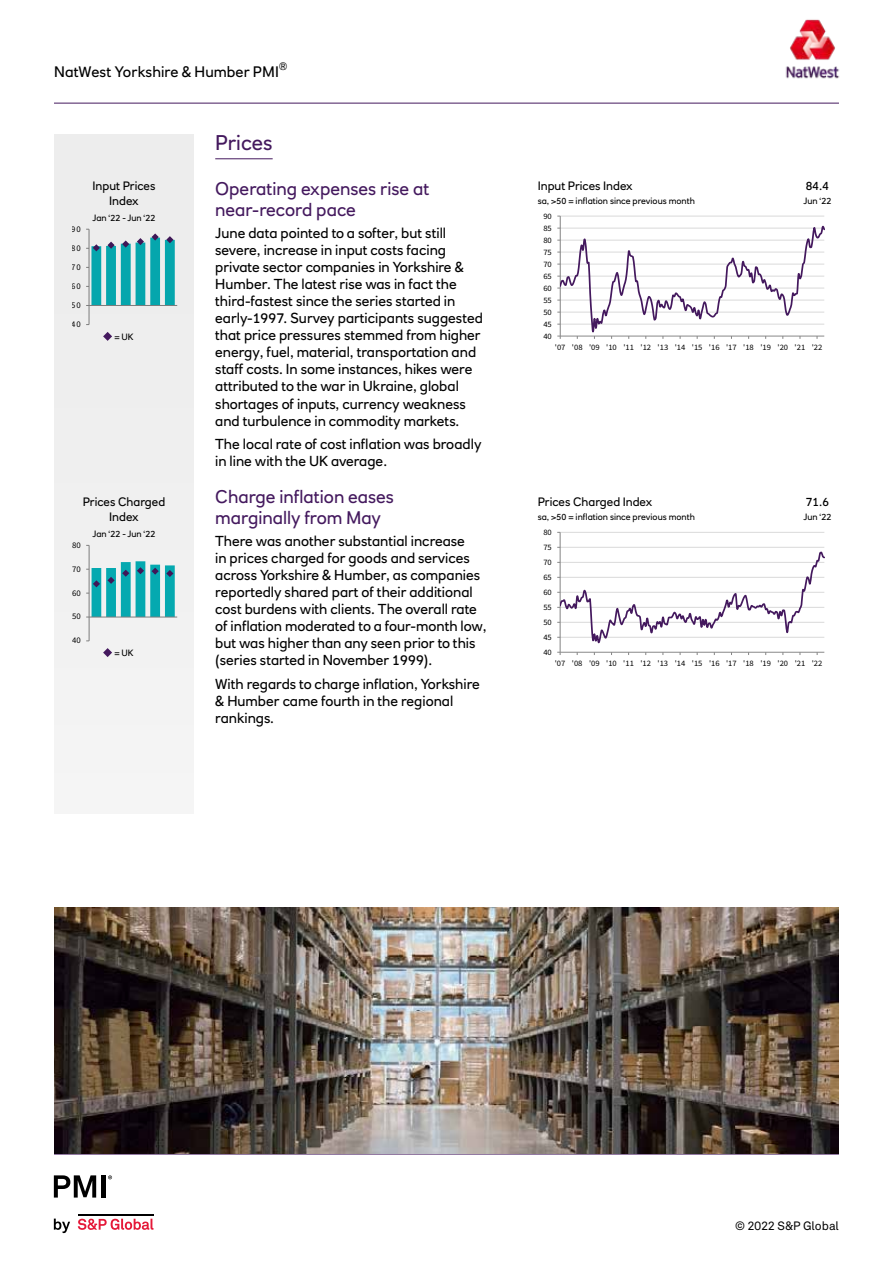
<style>
.page{position:relative;width:893px;height:1263px;background:#fff}
.page>*{position:absolute;margin:0;border:0;box-sizing:border-box;transform-origin:0 0}
.t1{font:21px "RN House Sans";color:#44195e}
.t2{font:18px/21.6px "RN House Sans";color:#44195e}
.t3{font:15px "RN House Sans";letter-spacing:.005em;color:#000}
.t4{font:14.25px/17.1px "RN House Sans";color:#000}
.t5{font:12px/14.4px "RN House Sans";color:#000;text-align:center}
.t6{font:12px "Akkurat LL";color:#000}
.t7{font:10.5px "RN House Sans";color:#000}
.t8{font:9px "RN House Sans";color:#000}
.t9{font:8.7px "Source Sans Pro";letter-spacing:.005em;color:#000}
.t10{font:8.55px "Source Sans Pro";letter-spacing:.005em;color:#000}
.t11{font:8.25px "Source Sans Pro";letter-spacing:-.005em;color:#000;scale:1.04 1}
.t12{font:8.25px "Source Sans Pro";letter-spacing:-.005em;color:#000}
</style>
<div class="page">
<hr style="left:54px;top:103px;width:785px;height:1px;background:#44195e">
<hr style="left:54px;top:1154px;width:785px;height:1px;background:#44195e">
<img style="left:785px;top:19px;width:55px;height:60px">
<svg style="left:54px;top:1218px;width:16px;height:15px"></svg>
<svg style="left:78px;top:1218px;width:75px;height:12px"></svg>
<hr style="left:78px;top:1213px;width:75px;height:2px;background:#000">
<svg style="left:54px;top:1175px;width:42px;height:22px"></svg>
<div style="left:101px;top:1175px;width:5px;height:22px;background:#000"></div>
<svg style="left:108px;top:1175px;width:4px;height:4px"></svg>
<div style="left:54px;top:134px;width:140px;height:680px;background:#ededed"></div>
<hr style="left:215px;top:159px;width:58px;height:1px;background:#44195e">
<hr style="left:560px;top:216px;width:264px;height:1px;background:#d9d9d9">
<hr style="left:560px;top:216px;width:1px;height:120px;background:#868686">
<svg style="left:557px;top:224px;width:268px;height:115px"></svg>
<hr style="left:89px;top:229px;width:1px;height:96px;background:#868686">
<hr style="left:89px;top:305px;width:88px;height:1px;background:#868686">
<svg style="left:86px;top:229px;width:89px;height:77px"></svg>
<hr style="left:560px;top:532px;width:264px;height:1px;background:#d9d9d9">
<hr style="left:560px;top:532px;width:1px;height:120px;background:#868686">
<hr style="left:560px;top:652px;width:264px;height:1px;background:#868686">
<svg style="left:557px;top:547px;width:268px;height:98px"></svg>
<hr style="left:89px;top:545px;width:1px;height:96px;background:#868686">
<hr style="left:89px;top:617px;width:88px;height:1px;background:#868686">
<svg style="left:86px;top:561px;width:89px;height:57px"></svg>
<img style="left:54px;top:907px;width:785px;height:247px">
<svg style="left:103px;top:332px;width:9px;height:9px"></svg>
<svg style="left:103px;top:648px;width:9px;height:9px"></svg>
<p class="t7" style="left:279px;top:59px;width:10px">®</p>
<p class="t3" style="left:54px;top:63px;width:226px">NatWest Yorkshire &amp; Humber PMI</p>
<h1 class="t1" style="left:215px;top:130px;width:59px">Prices</h1>
<p class="t5" style="left:93px;top:179px;width:64px">Input Prices<br>Index</p>
<p class="t9" style="left:72px;top:223px;width:10px">90</p>
<p class="t9" style="left:72px;top:242px;width:10px">80</p>
<p class="t9" style="left:72px;top:262px;width:10px">70</p>
<p class="t9" style="left:72px;top:281px;width:10px">60</p>
<p class="t9" style="left:72px;top:300px;width:10px">50</p>
<p class="t9" style="left:72px;top:319px;width:10px">40</p>
<p class="t8" style="left:92px;top:212px;width:65px">Jan ‘22 - Jun ‘22</p>
<p class="t8" style="left:114px;top:331px;width:21px">= UK</p>
<p class="t5" style="left:83px;top:495px;width:84px">Prices Charged<br>Index</p>
<p class="t10" style="left:72px;top:540px;width:10px">80</p>
<p class="t10" style="left:72px;top:563px;width:10px">70</p>
<p class="t10" style="left:72px;top:587px;width:10px">60</p>
<p class="t10" style="left:72px;top:611px;width:10px">50</p>
<p class="t10" style="left:72px;top:635px;width:10px">40</p>
<p class="t8" style="left:92px;top:528px;width:65px">Jan ‘22 - Jun ‘22</p>
<p class="t8" style="left:114px;top:647px;width:21px">= UK</p>
<p class="t2" style="left:215px;top:177px;width:216px">Operating expenses rise at near-record pace</p>
<p class="t4" style="left:215px;top:224px;width:269px">June data pointed to a softer, but still severe, increase in input costs facing private sector companies in Yorkshire &amp; Humber. The latest rise was in fact the third-fastest since the series started in early-1997. Survey participants suggested that price pressures stemmed from higher energy, fuel, material, transportation and staff costs. In some instances, hikes were attributed to the war in Ukraine, global shortages of inputs, currency weakness and turbulence in commodity markets.</p>
<p class="t4" style="left:215px;top:435px;width:268px">The local rate of cost inflation was broadly in line with the UK average.</p>
<p class="t2" style="left:215px;top:485px;width:180px">Charge inflation eases marginally from May</p>
<p class="t4" style="left:215px;top:532px;width:273px">There was another substantial increase<br>in prices charged for goods and services across Yorkshire &amp; Humber, as companies reportedly shared part of their additional cost burdens with clients. The overall rate of inflation moderated to a four-month low, but was higher than any seen prior to this (series started in November 1999).</p>
<p class="t4" style="left:215px;top:675px;width:266px">With regards to charge inflation, Yorkshire &amp; Humber came fourth in the regional rankings.</p>
<p class="t5" style="left:538px;top:179px;width:97px">Input Prices Index</p>
<p class="t8" style="left:538px;top:195px;width:159px">sa, &gt;50 = inflation since previous month</p>
<p class="t11" style="left:543px;top:211px;width:10px">90</p>
<p class="t11" style="left:543px;top:223px;width:10px">85</p>
<p class="t11" style="left:543px;top:235px;width:10px">80</p>
<p class="t11" style="left:543px;top:247px;width:10px">75</p>
<p class="t11" style="left:543px;top:259px;width:10px">70</p>
<p class="t11" style="left:543px;top:271px;width:10px">65</p>
<p class="t11" style="left:543px;top:283px;width:10px">60</p>
<p class="t11" style="left:543px;top:295px;width:10px">55</p>
<p class="t11" style="left:543px;top:307px;width:10px">50</p>
<p class="t11" style="left:543px;top:319px;width:10px">45</p>
<p class="t11" style="left:543px;top:331px;width:10px">40</p>
<p class="t5" style="left:806px;top:179px;width:25px">84.4</p>
<p class="t8" style="left:803px;top:195px;width:30px">Jun ‘22</p>
<p class="t11" style="left:555px;top:342px;width:259px">'07 '08 '09 '10 '11 '12 '13 '14 '15 '16 '17 '18 '19 '20 '21 '22</p>
<p class="t5" style="left:538px;top:495px;width:116px">Prices Charged Index</p>
<p class="t8" style="left:538px;top:511px;width:159px">sa, &gt;50 = inflation since previous month</p>
<p class="t12" style="left:543px;top:527px;width:10px">80</p>
<p class="t12" style="left:543px;top:542px;width:10px">75</p>
<p class="t12" style="left:543px;top:557px;width:10px">70</p>
<p class="t12" style="left:543px;top:572px;width:10px">65</p>
<p class="t12" style="left:543px;top:587px;width:10px">60</p>
<p class="t12" style="left:543px;top:602px;width:10px">55</p>
<p class="t12" style="left:543px;top:617px;width:10px">50</p>
<p class="t12" style="left:543px;top:632px;width:10px">45</p>
<p class="t12" style="left:543px;top:647px;width:10px">40</p>
<p class="t5" style="left:806px;top:495px;width:25px">71.6</p>
<p class="t8" style="left:803px;top:511px;width:30px">Jun ‘22</p>
<p class="t12" style="left:555px;top:658px;width:269px">'07 '08 '09 '10 '11 '12 '13 '14 '15 '16 '17 '18 '19 '20 '21 '22</p>
<p class="t6" style="left:735px;top:1216px;width:105px">© 2022 S&amp;P Global</p>
</div>
